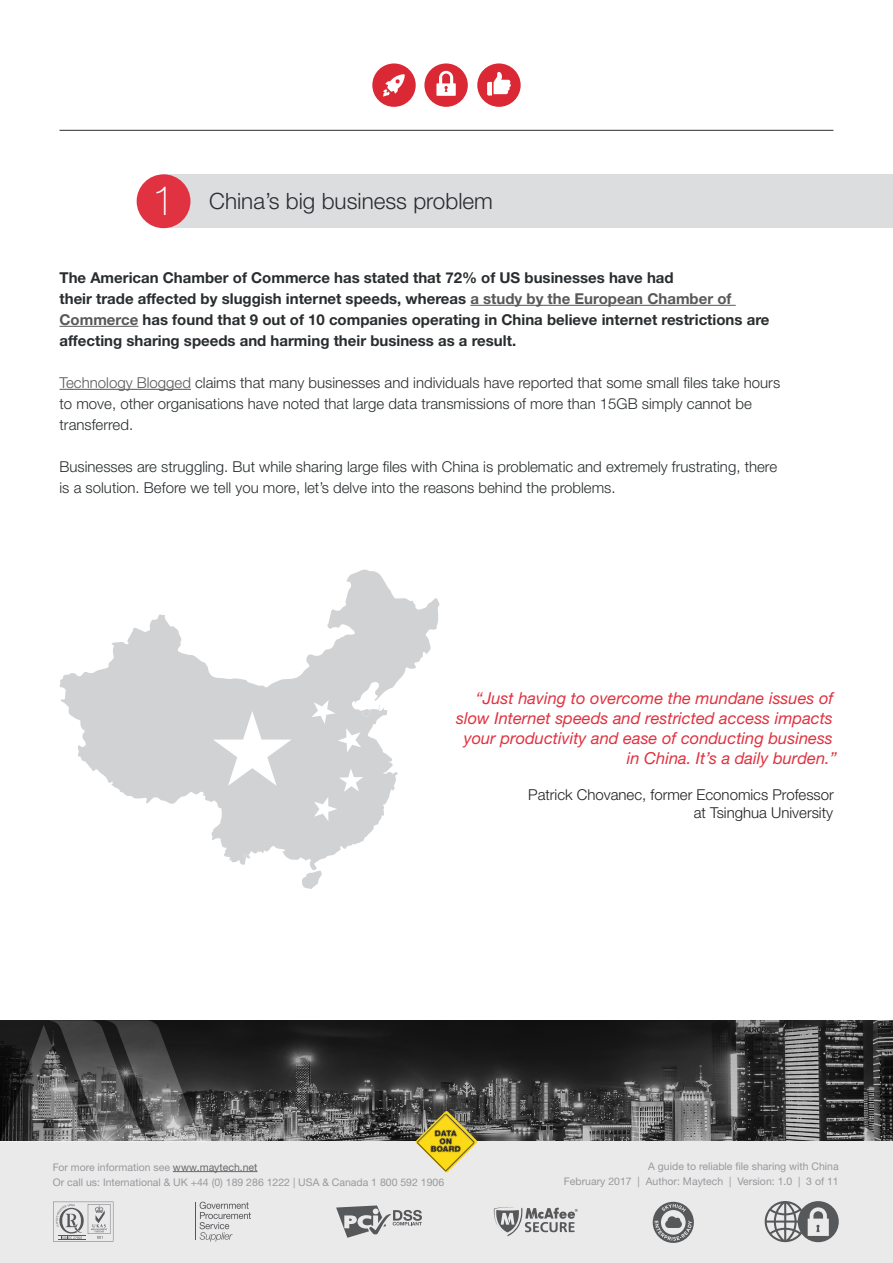
<style>
.page{position:relative;width:893px;height:1263px;background:#fff}
.page>*{position:absolute;margin:0;border:0;box-sizing:border-box;transform-origin:0 0}
.t1{font:100 40.95px "Helvetica Neue LT Pro";color:#fff}
.t2{font:300 22.5px "Helvetica Neue LT Pro";color:#292d2f}
.t3{font:italic 16.5px/19.8px "Helvetica Neue LT Pro";color:#e03240;text-align:right}
.t4{font:300 15px/21px "Helvetica Neue LT Pro";color:#292d2f}
.t5{font:700 15px/21px "Helvetica Neue LT Pro";color:#292d2f}
.t6{font:300 15px "Helvetica Neue LT Pro";color:#231f20}
.t7{font:10.5px/15px "Helvetica Neue LTCYR";color:#97999c}
.MAIN_SECTION_HEADER{font:10.5px "Helvetica Neue LT Pro";color:#97999c}
.s1{color:#57585a}
.s2{color:#69686a}
</style>
<div class="page">
<img style="left:211px;top:1020px;width:682px;height:122px">
<div style="left:0;top:1142px;width:893px;height:121px;background:#eaeaeb"></div>
<hr style="left:173px;top:1171px;width:85px;height:1px;background:#69686a">
<svg style="left:765px;top:1201px;width:74px;height:41px"></svg>
<svg style="left:653px;top:1202px;width:41px;height:41px"></svg>
<hr style="left:195px;top:1202px;width:1px;height:37px;background:#57585a">
<svg style="left:200px;top:1202px;width:51px;height:39px"></svg>
<svg style="left:53px;top:1202px;width:60px;height:39px"></svg>
<svg style="left:336px;top:1205px;width:86px;height:33px"></svg>
<svg style="left:494px;top:1207px;width:84px;height:29px"></svg>
<img style="left:415px;top:1111px;width:63px;height:62px">
<hr style="left:60px;top:130px;width:773px;height:1px;background:#292d2f">
<div style="left:372px;top:63px;width:44px;height:44px;background:#da2835;border-radius:50%"></div>
<svg style="left:383px;top:74px;width:22px;height:23px"></svg>
<div style="left:424px;top:63px;width:44px;height:44px;background:#da2835;border-radius:50%"></div>
<div style="left:477px;top:63px;width:44px;height:44px;background:#da2835;border-radius:50%"></div>
<svg style="left:436px;top:71px;width:20px;height:25px"></svg>
<svg style="left:487px;top:72px;width:24px;height:24px"></svg>
<svg style="left:0;top:1020px;width:211px;height:122px;background:#4c4c4c"></svg>
<div style="left:164px;top:174px;width:729px;height:54px;background:#dcdddf"></div>
<hr style="left:470px;top:305px;width:266px;height:1px;background:#57585a">
<hr style="left:60px;top:326px;width:78px;height:1px;background:#57585a">
<hr style="left:60px;top:389px;width:131px;height:1px;background:#57585a">
<div style="left:137px;top:174px;width:53px;height:54px;background:#e03240;border-radius:50%"></div>
<svg style="left:60px;top:569px;width:379px;height:301px"></svg>
<svg style="left:302px;top:870px;width:20px;height:19px"></svg>
<svg style="left:242px;top:853px;width:8px;height:5px"></svg>
<svg style="left:213px;top:711px;width:79px;height:75px"></svg>
<svg style="left:311px;top:700px;width:60px;height:52px"></svg>
<svg style="left:314px;top:768px;width:49px;height:53px;background:#d7d8da"></svg>
<p class="t1" style="left:152px;top:177px;width:24px">1</p>
<p class="t2" style="left:209px;top:188px;width:285px">China’s big business problem</p>
<p class="t5" style="left:60px;top:266px;width:711px">The American Chamber of Commerce has stated that 72% of US businesses have had<br>their trade affected by sluggish internet speeds, whereas <span class="s1">a study by the European Chamber of Commerce</span> has found that 9 out of 10 companies operating in China believe internet restrictions are affecting sharing speeds and harming their business as a result.</p>
<p class="t4" style="left:60px;top:372px;width:722px"><span class="s1">Technology Blogged</span> claims that many businesses and individuals have reported that some small files take hours to move, other organisations have noted that large data transmissions of more than 15GB simply cannot be transferred.</p>
<p class="t4" style="left:60px;top:456px;width:719px">Businesses are struggling. But while sharing large files with China is problematic and extremely frustrating, there is a solution. Before we tell you more, let’s delve into the reasons behind the problems.</p>
<p class="t3" style="left:456px;top:688px;width:382px">“Just having to overcome the mundane issues of slow Internet speeds and restricted access impacts your productivity and ease of conducting business in China. It’s a daily burden.”</p>
<p class="t6" style="left:528px;top:785px;width:307px">Patrick Chovanec, former Economics Professor</p>
<p class="t6" style="left:694px;top:803px;width:141px">at Tsinghua University</p>
<p class="t7" style="left:53px;top:1159px;width:393px">For more information see <span class="s2">www.maytech.net<br></span>Or call us: International &amp; UK +44 (0) 189 286 1222 | USA &amp; Canada 1 800 592 1906</p>
<p class="MAIN_SECTION_HEADER" style="left:648px;top:1160px;width:192px">A guide to reliable file sharing with China</p>
<p class="MAIN_SECTION_HEADER" style="left:564px;top:1175px;width:276px">February 2017 | Author: Maytech | Version: 1.0 | 3 of 11</p>
</div>
